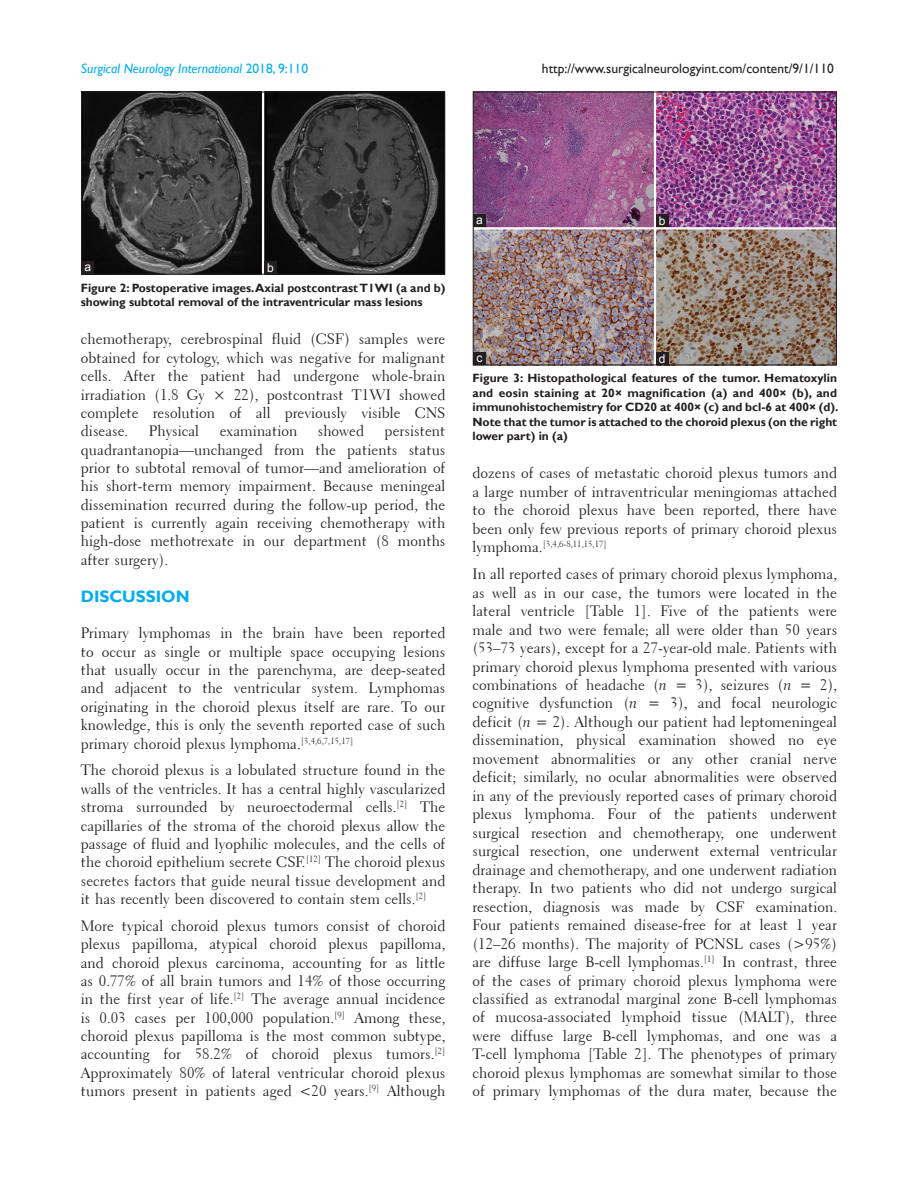
<style>
.page{position:relative;width:918px;height:1188px;background:#fff}
.page>*{position:absolute;margin:0;border:0;box-sizing:border-box;transform-origin:0 0}
.t1{font:700 16.5px "Gill Sans";color:#00aeef}
.TX{font:15px/18.3px "Transitional 521 BT Roman A";color:#231f20;text-align:justify}
.t2{font:13.5px "Gill Sans";color:#231f20}
.t3{font:italic 13.5px "Gill Sans";color:#00aeef}
.FGC{font:700 12px/14.4px "Gill Sans";color:#231f20}
.LABEL{font:12px "Arial";color:#fff}
.TX-2{font:8.7px "Transitional 521 BT Roman A";color:#231f20}
.s1{font-style:normal}
.s2{font-size:15px}
.s3{font-family:"Transitional 521 BT Cursive A"}
</style>
<div class="page">
<img style="left:83px;top:94px;width:360px;height:178px">
<div style="left:81px;top:92px;width:364px;height:182px;border:1px solid #231f20"></div>
<div style="left:264px;top:262px;width:13px;height:12px;background:#231f20"></div>
<div style="left:81px;top:262px;width:13px;height:12px;background:#231f20"></div>
<img style="left:475px;top:94px;width:360px;height:269px">
<div style="left:473px;top:92px;width:364px;height:273px;border:1px solid #231f20"></div>
<div style="left:656px;top:352px;width:13px;height:13px;background:#231f20"></div>
<div style="left:473px;top:352px;width:13px;height:13px;background:#231f20"></div>
<div style="left:656px;top:214px;width:13px;height:13px;background:#231f20"></div>
<div style="left:473px;top:214px;width:13px;height:13px;background:#231f20"></div>
<p class="t3" style="left:81px;top:61px;width:229px">Surgical Neurology International <span class="s1">2018, 9:110</span></p>
<p class="t2" style="left:542px;top:61px;width:293px">http://www.surgicalneurologyint.com/content/9/1/110</p>
<p class="LABEL" style="left:84px;top:259px;width:8px">a</p>
<p class="LABEL" style="left:267px;top:260px;width:8px">b</p>
<p class="FGC" style="left:81px;top:281px;width:366px">Figure 2: Postoperative images. Axial postcontrast T1WI (a and b) showing subtotal removal of the intraventricular mass lesions</p>
<p class="TX" style="left:81px;top:330px;width:366px">chemotherapy, cerebrospinal fluid (CSF) samples were obtained for cytology, which was negative for malignant cells. After the patient had undergone whole‑brain irradiation (1.8 Gy × 22), postcontrast T1WI showed complete resolution of all previously visible CNS disease.</p>
<p class="TX" style="left:149px;top:422px;width:52px">Physical</p>
<p class="TX" style="left:220px;top:422px;width:79px">examination</p>
<p class="TX" style="left:318px;top:422px;width:48px">showed</p>
<p class="TX" style="left:81px;top:422px;width:366px;text-indent:304px">persistent quadrantanopia—unchanged from the patients status prior to subtotal removal of tumor—and amelioration of his short‑term memory impairment. Because meningeal dissemination recurred during the follow‑up period, the patient is currently again receiving chemotherapy with high‑dose methotrexate in our department (8 months after surgery).</p>
<h1 class="t1" style="left:81px;top:587px;width:110px">DISCUSSION</h1>
<p class="TX" style="left:81px;top:624px;width:366px">Primary lymphomas in the brain have been reported to occur as single or multiple space occupying lesions that usually occur in the parenchyma, are deep‑seated and adjacent to the ventricular system. Lymphomas originating in the choroid plexus itself are rare. To our knowledge, this is only the seventh reported case of such primary choroid plexus lymphoma.<sup>[3,4,6,7,15,17]</sup></p>
<p class="TX" style="left:81px;top:761px;width:366px">The choroid plexus is a lobulated structure found in the walls of the ventricles. It has a central highly vascularized stroma surrounded by neuroectodermal cells.<sup>[2]</sup> The capillaries of the stroma of the choroid plexus allow the passage of fluid and lyophilic molecules, and the cells of the choroid epithelium secrete CSF.<sup>[12]</sup> The choroid plexus secretes factors that guide neural tissue development and it has recently been discovered to contain stem cells.<sup>[2]</sup></p>
<p class="TX" style="left:81px;top:917px;width:366px">More typical choroid plexus tumors consist of choroid plexus papilloma, atypical choroid plexus papilloma, and choroid plexus carcinoma, accounting for as little as 0.77% of all brain tumors and 14% of those occurring in the first year of life.<sup>[2]</sup> The average annual incidence is 0.03 cases per 100,000 population.<sup>[9]</sup> Among these, choroid plexus papilloma is the most common subtype, accounting for 58.2% of choroid plexus tumors.<sup>[2] </sup>Approximately 80% of lateral ventricular choroid plexus tumors present in patients aged &lt;20 years.<sup>[9]</sup> Although</p>
<p class="LABEL" style="left:476px;top:212px;width:8px">a</p>
<p class="LABEL" style="left:659px;top:213px;width:8px">b</p>
<p class="LABEL" style="left:476px;top:350px;width:7px">c</p>
<p class="LABEL" style="left:659px;top:351px;width:8px">d</p>
<p class="FGC" style="left:472px;top:371px;width:367px;text-align:justify">Figure 3: Histopathological features of the tumor. Hematoxylin and eosin staining at 20× magnification (a) and 400× (b), and immunohistochemistry for CD20 at 400× (c) and bcl‑6 at 400× (d).<br>Note that the tumor is attached to the choroid plexus (on the right lower part) in (a)</p>
<p class="TX" style="left:472px;top:464px;width:366px">dozens of cases of metastatic choroid plexus tumors and a large number of intraventricular meningiomas attached to the choroid plexus have been reported, there have been only few previous reports of primary choroid plexus</p>
<p class="TX-2" style="left:472px;top:539px;width:136px"><span class="s2">lymphoma.</span>[3,4,6‑8,11,15,17]</p>
<p class="TX" style="left:472px;top:565px;width:366px">In all reported cases of primary choroid plexus lymphoma, as well as in our case, the tumors were located in the lateral ventricle [Table 1]. Five of the patients were male and two were female; all were older than 50 years (53–73 years), except for a 27‑year‑old male. Patients with primary choroid plexus lymphoma presented with various combinations of headache (<span class="s3">n</span> = 3), seizures (<span class="s3">n</span> = 2), cognitive dysfunction (<span class="s3">n</span> = 3), and focal neurologic deficit (<span class="s3">n</span> = 2). Although our patient had leptomeningeal dissemination, physical examination showed no eye movement abnormalities or any other cranial nerve deficit; similarly, no ocular abnormalities were observed in any of the previously reported cases of primary choroid plexus lymphoma. Four of the patients underwent surgical resection and chemotherapy, one underwent surgical resection, one underwent external ventricular drainage and chemotherapy, and one underwent radiation therapy. In two patients who did not undergo surgical resection, diagnosis was made by CSF examination.<br>Four patients remained disease‑free for at least 1 year (12–26 months). The majority of PCNSL cases (&gt;95%) are diffuse large B‑cell lymphomas.<sup>[1]</sup> In contrast, three of the cases of primary choroid plexus lymphoma were classified as extranodal marginal zone B‑cell lymphomas of mucosa‑associated lymphoid tissue (MALT), three were diffuse large B‑cell lymphomas, and one was a T‑cell lymphoma [Table 2]. The phenotypes of primary choroid plexus lymphomas are somewhat similar to those of primary lymphomas of the dura mater, because the</p>
</div>
